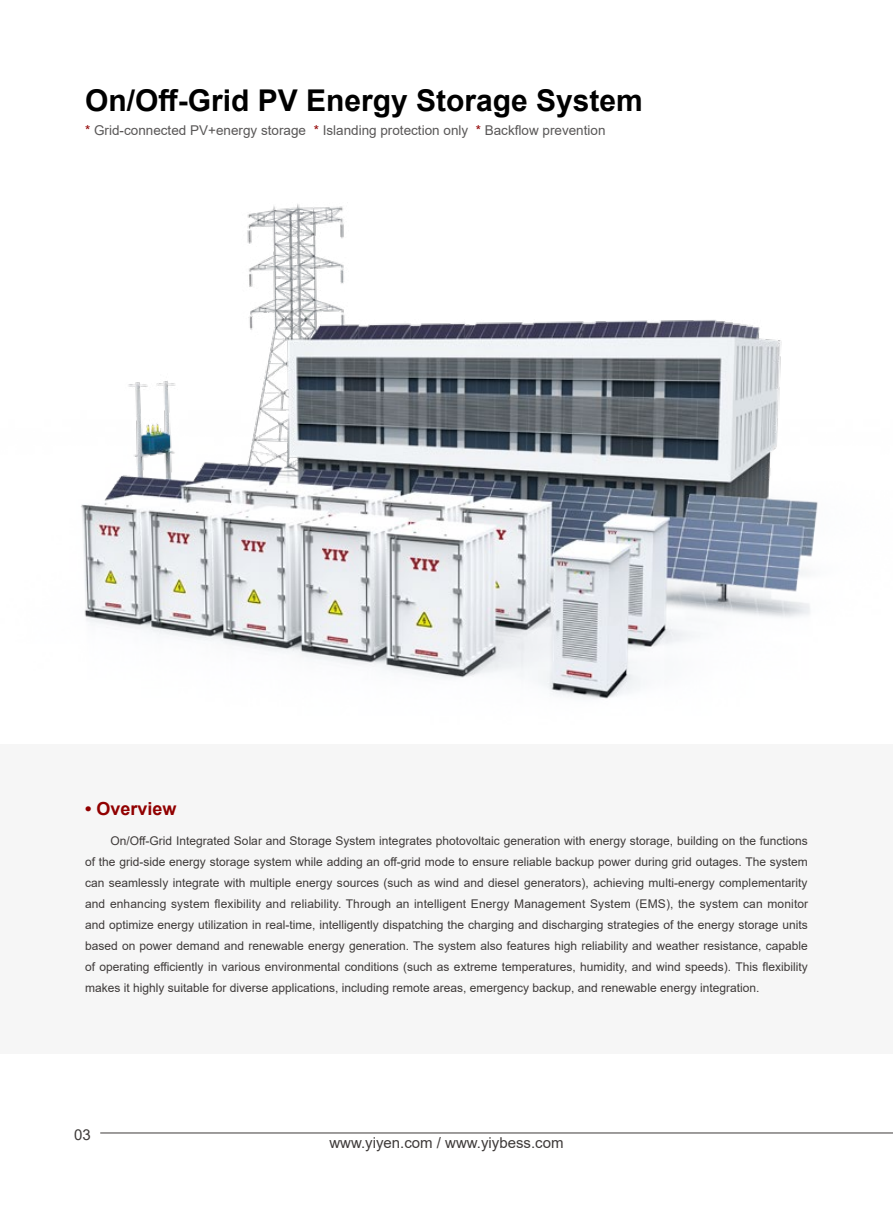
<style>
.page{position:relative;width:893px;height:1212px;background:#fff}
.page>*{position:absolute;margin:0;border:0;box-sizing:border-box;transform-origin:0 0}
.t1{font:700 30px "Arial";color:#000}
.t2{font:700 18px "Arial";color:#910000}
.t3{font:15px "Arial";color:#3e3a39}
.t4{font:13.5px "Arial";color:#595757}
.t5{font:12px/21px "Arial";color:#3e3a39;text-align:justify}
.s1{color:#910000}
</style>
<div class="page">
<hr style="left:100px;top:1132px;width:793px;height:1px;background:#3e3a39">
<img style="left:81px;top:204px;width:737px;height:495px">
<div style="left:0;top:744px;width:893px;height:310px;background:#f6f6f6"></div>
<h1 class="t1" style="left:85px;top:79px;width:559px">On/Off-Grid PV Energy Storage System</h1>
<p class="t4" style="left:85px;top:121px;width:522px"><span class="s1">*</span> Grid-connected PV+energy storage <span class="s1">*</span> Islanding protection only <span class="s1">*</span> Backflow prevention</p>
<h2 class="t2" style="left:85px;top:795px;width:93px">• Overview</h2>
<p class="t5" style="left:85px;top:830px;width:725px;text-indent:26px">On/Off-Grid Integrated Solar and Storage System integrates photovoltaic generation with energy storage, building on the functions of the grid-side energy storage system while adding an off-grid mode to ensure reliable backup power during grid outages. The system can seamlessly integrate with multiple energy sources (such as wind and diesel generators), achieving multi-energy complementarity and enhancing system flexibility and reliability. Through an intelligent Energy Management System (EMS), the system can monitor and optimize energy utilization in real-time, intelligently dispatching the charging and discharging strategies of the energy storage units based on power demand and renewable energy generation. The system also features high reliability and weather resistance, capable of operating efficiently in various environmental conditions (such as extreme temperatures, humidity, and wind speeds). This flexibility makes it highly suitable for diverse applications, including remote areas, emergency backup, and renewable energy integration.</p>
<p class="t3" style="left:74px;top:1124px;width:18px">03</p>
<p class="t3" style="left:329px;top:1132px;width:236px">www.yiyen.com / www.yiybess.com</p>
</div>
